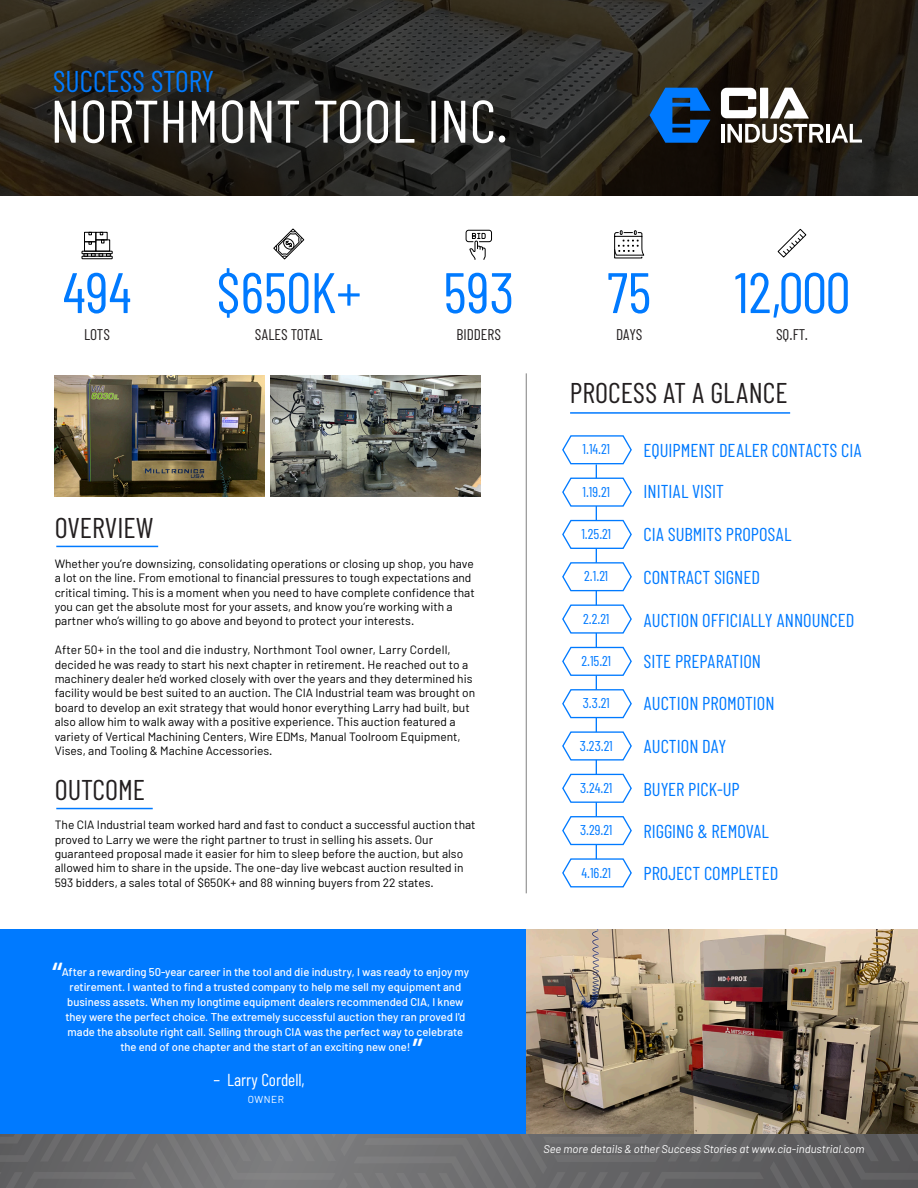
<style>
.page{position:relative;width:918px;height:1188px;background:#fff}
.page>*{position:absolute;margin:0;border:0;box-sizing:border-box;transform-origin:0 0}
.t1{font:60px "Barlow Condensed";color:#fff}
.t2{font:57px "Barlow Condensed";color:#007aff}
.t3{font:500 33.15px "Barlow";color:#fff}
.t4{font:30px "Barlow Condensed";color:#007aff}
.t5{font:28.5px "Barlow Condensed";color:#231f20}
.t6{font:18.6px "Barlow Condensed";color:#007aff}
.t7{font:17.25px "Barlow Condensed";color:#fff}
.t8{font:15.45px "Barlow Condensed";color:#231f20}
.t9{font:14.25px "Barlow Condensed";letter-spacing:-.035em;color:#007aff}
.t10{font:12px/14.4px "Barlow";color:#000}
.t11{font:500 11.25px/15px "Barlow";color:#fff;text-align:center}
.t12{font:italic 11.25px "Barlow";color:#fff}
.t13{font:10.05px "Barlow";letter-spacing:.045em;color:#fff}
</style>
<div class="page">
<hr style="left:596px;top:464px;width:1px;height:409px;background:#007aff">
<svg style="left:0;top:0;width:918px;height:196px;background:#28251d"></svg>
<div style="left:82px;top:256px;width:31px;height:3px;border:1px solid #000"></div>
<div style="left:82px;top:251px;width:31px;height:3px;border:1px solid #000"></div>
<svg style="left:83px;top:253px;width:28px;height:4px"></svg>
<div style="left:84px;top:241px;width:12px;height:11px;border:1px solid #000"></div>
<svg style="left:88px;top:242px;width:4px;height:3px"></svg>
<div style="left:84px;top:232px;width:12px;height:10px;border:1px solid #000"></div>
<svg style="left:88px;top:232px;width:4px;height:3px"></svg>
<div style="left:95px;top:232px;width:13px;height:8px;border:1px solid #000"></div>
<div style="left:95px;top:239px;width:15px;height:13px;border:1px solid #000"></div>
<svg style="left:100px;top:232px;width:4px;height:11px"></svg>
<svg style="left:273px;top:228px;width:32px;height:32px"></svg>
<svg style="left:614px;top:230px;width:31px;height:29px"></svg>
<div style="left:466px;top:230px;width:26px;height:12px;border:1px solid #000;border-radius:3px"></div>
<svg style="left:469px;top:233px;width:17px;height:27px"></svg>
<svg style="left:777px;top:228px;width:30px;height:30px"></svg>
<svg style="left:562px;top:435px;width:70px;height:30px"></svg>
<svg style="left:562px;top:476px;width:70px;height:31px"></svg>
<svg style="left:562px;top:519px;width:70px;height:31px"></svg>
<svg style="left:562px;top:561px;width:70px;height:31px"></svg>
<svg style="left:562px;top:603px;width:70px;height:31px"></svg>
<svg style="left:562px;top:646px;width:70px;height:31px"></svg>
<svg style="left:562px;top:688px;width:70px;height:31px"></svg>
<svg style="left:562px;top:730px;width:70px;height:31px"></svg>
<svg style="left:562px;top:773px;width:70px;height:31px"></svg>
<svg style="left:562px;top:815px;width:70px;height:31px"></svg>
<svg style="left:562px;top:857px;width:70px;height:31px"></svg>
<hr style="left:526px;top:373px;width:1px;height:520px;background:#8e8e8e">
<img style="left:55px;top:376px;width:210px;height:121px">
<img style="left:270px;top:376px;width:210px;height:121px">
<hr style="left:56px;top:546px;width:102px;height:1px;background:#007aff">
<hr style="left:570px;top:412px;width:220px;height:2px;background:#007aff">
<hr style="left:56px;top:808px;width:97px;height:1px;background:#007aff">
<div style="left:0;top:930px;width:526px;height:251px;background:#007aff"></div>
<svg style="left:650px;top:88px;width:60px;height:55px;background:#0c519b"></svg>
<svg style="left:721px;top:87px;width:103px;height:56px"></svg>
<hr style="left:826px;top:124px;width:3px;height:19px;background:#fff">
<svg style="left:831px;top:124px;width:31px;height:19px"></svg>
<img style="left:526px;top:930px;width:392px;height:204px">
<svg style="left:0;top:1134px;width:918px;height:54px;background:#6b6b6d"></svg>
<h3 class="t4" style="left:53px;top:62px;width:163px">SUCCESS STORY</h3>
<h1 class="t1" style="left:50px;top:84px;width:459px">NORTHMONT TOOL INC.</h1>
<h2 class="t2" style="left:216px;top:257px;width:147px">$650K+</h2>
<h2 class="t2" style="left:607px;top:257px;width:46px">75</h2>
<h2 class="t2" style="left:734px;top:257px;width:117px">12,000</h2>
<h2 class="t2" style="left:63px;top:257px;width:70px">494</h2>
<p class="t8" style="left:84px;top:324px;width:27px">LOTS</p>
<p class="t8" style="left:255px;top:324px;width:69px">SALES TOTAL</p>
<p class="t8" style="left:616px;top:324px;width:28px">DAYS</p>
<p class="t8" style="left:776px;top:324px;width:33px">SQ.FT.</p>
<h2 class="t2" style="left:443px;top:257px;width:73px">593</h2>
<p class="t8" style="left:457px;top:324px;width:46px">BIDDERS</p>
<h3 class="t5" style="left:55px;top:510px;width:100px">OVERVIEW</h3>
<p class="t10" style="left:55px;top:556px;width:422px">Whether you’re downsizing, consolidating operations or closing up shop, you have a lot on the line. From emotional to financial pressures to tough expectations and critical timing. This is a moment when you need to have complete confidence that you can get the absolute most for your assets, and know you’re working with a partner who’s willing to go above and beyond to protect your interests.</p>
<p class="t10" style="left:55px;top:642px;width:422px">After 50+ in the tool and die industry, Northmont Tool owner, Larry Cordell, decided he was ready to start his next chapter in retirement. He reached out to a machinery dealer he’d worked closely with over the years and they determined his facility would be best suited to an auction. The CIA Industrial team was brought on board to develop an exit strategy that would honor everything Larry had built, but also allow him to walk away with a positive experience. This auction featured a variety of Vertical Machining Centers, Wire EDMs, Manual Toolroom Equipment, Vises, and Tooling &amp; Machine Accessories.</p>
<h3 class="t5" style="left:55px;top:772px;width:92px">OUTCOME</h3>
<p class="t10" style="left:55px;top:817px;width:422px">The CIA Industrial team worked hard and fast to conduct a successful auction that proved to Larry we were the right partner to trust in selling his assets. Our guaranteed proposal made it easier for him to sleep before the auction, but also allowed him to share in the upside. The one-day live webcast auction resulted in 593 bidders, a sales total of $650K+ and 88 winning buyers from 22 states.</p>
<h3 class="t3" style="left:52px;top:949px;width:11px">“</h3>
<p class="t11" style="left:62px;top:963px;width:409px">After a rewarding 50-year career in the tool and die industry, I was ready to enjoy my retirement. I wanted to find a trusted company to help me sell my equipment and business assets. When my longtime equipment dealers recommended CIA, I knew they were the perfect choice. The extremely successful auction they ran proved I'd made the absolute right call. Selling through CIA was the perfect way to celebrate the end of one chapter and the start of an exciting new one!</p>
<h3 class="t7" style="left:227px;top:1069px;width:79px">Larry Cordell,</h3>
<p class="t13" style="left:248px;top:1093px;width:38px">OWNER</p>
<h3 class="t3" style="left:413px;top:1026px;width:11px">”</h3>
<h3 class="t5" style="left:570px;top:375px;width:219px">PROCESS AT A GLANCE</h3>
<p class="t9" style="left:583px;top:440px;width:29px">1.14.21</p>
<h3 class="t6" style="left:643px;top:439px;width:220px">EQUIPMENT DEALER CONTACTS CIA</h3>
<p class="t9" style="left:583px;top:483px;width:29px">1.19.21</p>
<h3 class="t6" style="left:643px;top:480px;width:82px">INITIAL VISIT</h3>
<p class="t9" style="left:581px;top:525px;width:31px">1.25.21</p>
<h3 class="t6" style="left:643px;top:523px;width:149px">CIA SUBMITS PROPOSAL</h3>
<p class="t9" style="left:584px;top:567px;width:25px">2.1.21</p>
<h3 class="t6" style="left:643px;top:566px;width:118px">CONTRACT SIGNED</h3>
<p class="t9" style="left:583px;top:610px;width:28px">2.2.21</p>
<h3 class="t6" style="left:643px;top:608px;width:213px">AUCTION OFFICIALLY ANNOUNCED</h3>
<p class="t9" style="left:581px;top:652px;width:31px">2.15.21</p>
<h3 class="t6" style="left:643px;top:650px;width:119px">SITE PREPARATION</h3>
<p class="t9" style="left:583px;top:694px;width:28px">3.3.21</p>
<h3 class="t6" style="left:643px;top:692px;width:133px">AUCTION PROMOTION</h3>
<p class="t9" style="left:580px;top:737px;width:34px">3.23.21</p>
<h3 class="t6" style="left:643px;top:734px;width:84px">AUCTION DAY</h3>
<p class="t9" style="left:580px;top:779px;width:34px">3.24.21</p>
<h3 class="t6" style="left:643px;top:778px;width:98px">BUYER PICK-UP</h3>
<p class="t9" style="left:580px;top:821px;width:34px">3.29.21</p>
<h3 class="t6" style="left:643px;top:820px;width:127px">RIGGING &amp; REMOVAL</h3>
<p class="t9" style="left:581px;top:864px;width:31px">4.16.21</p>
<h3 class="t6" style="left:643px;top:861px;width:136px">PROJECT COMPLETED</h3>
<p class="t12" style="left:543px;top:1141px;width:323px">See more details &amp; other Success Stories at www.cia-industrial.com</p>
</div>
